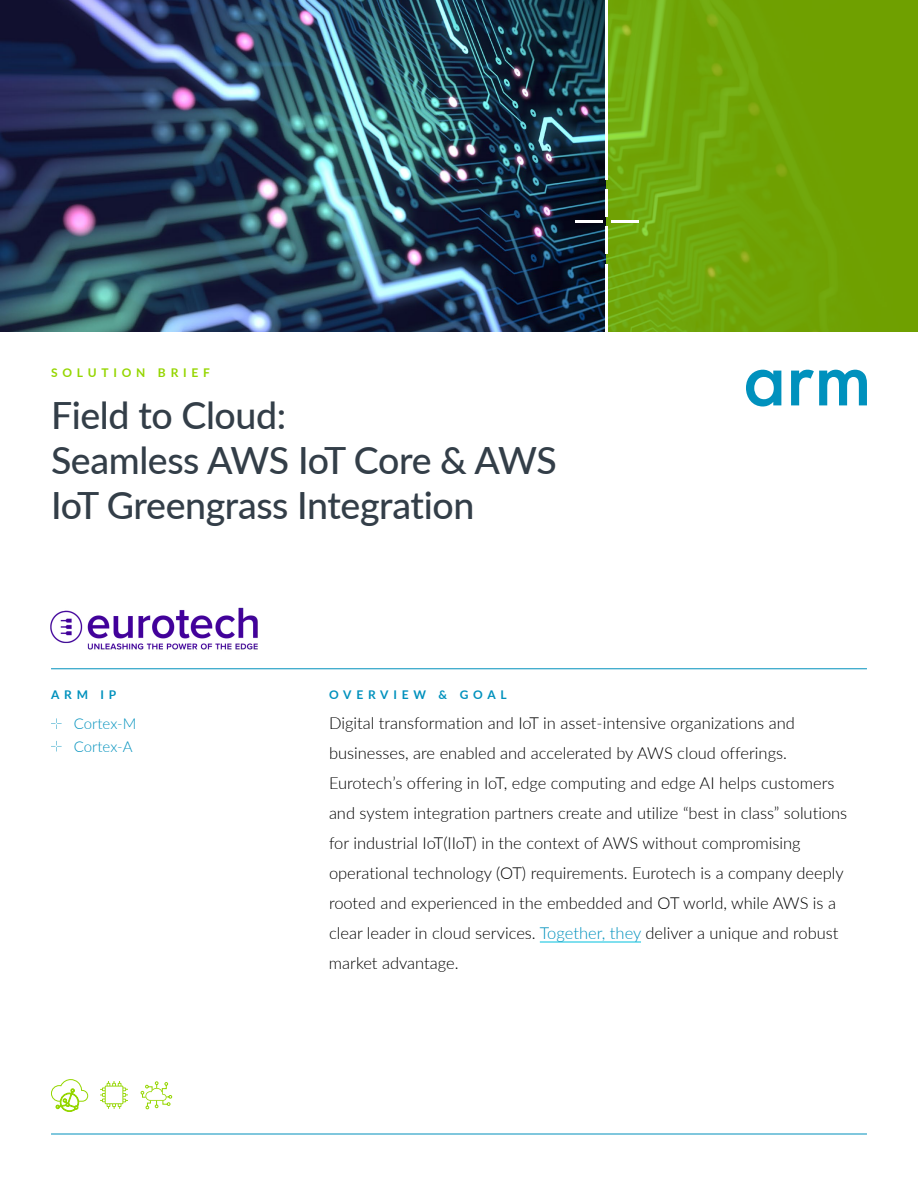
<style>
.page{position:relative;width:918px;height:1188px;background:#fff}
.page>*{position:absolute;margin:0;border:0;box-sizing:border-box;transform-origin:0 0}
.t1{font:500 37.5px/45px "Lato";letter-spacing:-.01em;color:#333e48}
.t2{font:300 16.5px/30px "Lato";color:#000}
.t3{font:300 15px/22.5px "Lato";color:#0091bd}
.t4{font:700 12px "Lato";letter-spacing:.4em;color:#0091bd}
.t5{font:700 12px "Lato";letter-spacing:.4em;color:#95d600}
.s1{color:#0091bd}
</style>
<div class="page">
<hr style="left:51px;top:1134px;width:816px;height:1px;background:#0091bd">
<img style="left:50px;top:607px;width:208px;height:43px">
<img style="left:0;top:0;width:607px;height:332px">
<svg style="left:607px;top:0;width:311px;height:332px;background:#70a407"></svg>
<hr style="left:51px;top:669px;width:816px;height:1px;background:#0091bd">
<hr style="left:540px;top:942px;width:101px;height:1px;background:#00c1de">
<svg style="left:51px;top:718px;width:11px;height:11px"></svg>
<svg style="left:51px;top:741px;width:11px;height:11px"></svg>
<svg style="left:746px;top:370px;width:121px;height:37px"></svg>
<hr style="left:575px;top:220px;width:27px;height:3px;background:#fff">
<hr style="left:612px;top:220px;width:27px;height:3px;background:#fff">
<hr style="left:606px;top:189px;width:2px;height:28px;background:#fff">
<hr style="left:606px;top:226px;width:2px;height:28px;background:#fff">
<hr style="left:606px;top:0;width:2px;height:180px;background:#fff">
<hr style="left:606px;top:264px;width:2px;height:68px;background:#fff">
<svg style="left:51px;top:1079px;width:38px;height:33px"></svg>
<svg style="left:100px;top:1081px;width:28px;height:28px"></svg>
<svg style="left:140px;top:1081px;width:32px;height:29px"></svg>
<p class="t5" style="left:51px;top:363px;width:161px">SOLUTION BRIEF</p>
<h1 class="t1" style="left:51px;top:391px;width:507px">Field to Cloud:<br>Seamless AWS IoT Core &amp; AWS<br>IoT Greengrass Integration</h1>
<p class="t4" style="left:51px;top:686px;width:67px">ARM IP</p>
<p class="t3" style="left:74px;top:712px;width:64px">Cortex-M<br>Cortex-A</p>
<p class="t4" style="left:329px;top:686px;width:179px">OVERVIEW &amp; GOAL</p>
<p class="t2" style="left:329px;top:707px;width:520px">Digital transformation and IoT in asset-intensive organizations and businesses, are enabled and accelerated by AWS cloud offerings.<br>Eurotech’s offering in IoT, edge computing and edge AI helps customers and system integration partners create and utilize “best in class” solutions for industrial IoT(IIoT) in the context of AWS without compromising operational technology (OT) requirements. Eurotech is a company deeply rooted and experienced in the embedded and OT world, while AWS is a clear leader in cloud services. <span class="s1">Together, they</span> deliver a unique and robust market advantage.</p>
</div>
